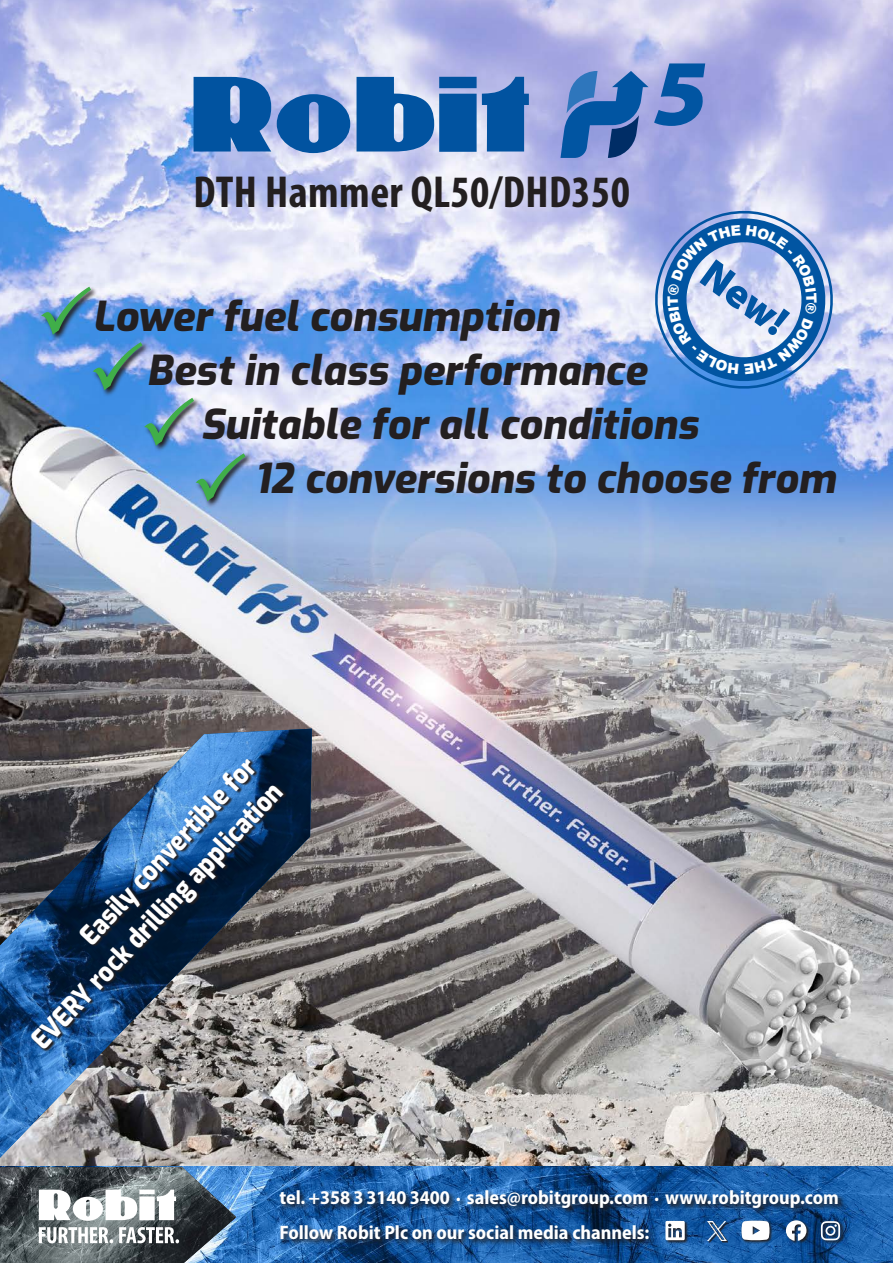
<style>
.page{position:relative;width:893px;height:1263px;background:#fff}
.page>*{position:absolute;margin:0;border:0;box-sizing:border-box;transform-origin:0 0}
.t1{font:900 94.5px "Myriad Pro";color:#0155a2}
.t2{font:700 condensed 45px "Myriad Pro";letter-spacing:.01em;color:#231f20}
.t3{font:900 42.15px "Myriad Pro";color:#0155a2}
.t4{font:italic 800 40.95px "Exo";color:#231f20}
.t5{font:800 27px/36px "Exo";color:#fff;text-align:right;scale:.9 1}
.t6{font:700 semi-condensed 19.5px/34.5px "Myriad Pro";color:#fff}
</style>
<div class="page">
<img style="left:0;top:0;width:893px;height:1167px">
<img style="left:236px;top:1167px;width:657px;height:96px">
<svg style="left:0;top:1167px;width:236px;height:96px"></svg>
<svg style="left:194px;top:77px;width:77px;height:75px;background:#1c63ab"></svg>
<svg style="left:277px;top:94px;width:73px;height:59px;background:#3b76b7"></svg>
<svg style="left:357px;top:77px;width:172px;height:75px;background:#3774b4"></svg>
<svg style="left:560px;top:71px;width:89px;height:87px;background:#4e79bb"></svg>
<svg style="left:278px;top:1189px;width:568px;height:57px;background:#184b85"></svg>
<svg style="left:665px;top:1220px;width:24px;height:24px"></svg>
<svg style="left:665px;top:1221px;width:20px;height:19px"></svg>
<svg style="left:708px;top:1222px;width:20px;height:20px"></svg>
<img style="left:708px;top:1221px;width:19px;height:19px">
<svg style="left:741px;top:1220px;width:103px;height:25px"></svg>
<svg style="left:741px;top:1221px;width:28px;height:19px"></svg>
<svg style="left:786px;top:1220px;width:20px;height:21px"></svg>
<svg style="left:821px;top:1221px;width:19px;height:19px"></svg>
<img style="left:0;top:729px;width:312px;height:429px">
<svg style="left:31px;top:759px;width:256px;height:293px;background:#3a5069"></svg>
<svg style="left:195px;top:452px;width:58px;height:56px"></svg>
<svg style="left:39px;top:286px;width:208px;height:217px;background:#83addc"></svg>
<svg style="left:645px;top:201px;width:198px;height:194px;background:#83a6d8"></svg>
<h2 class="t2" style="left:194px;top:164px;width:438px">DTH Hammer QL50/DHD350</h2>
<h1 class="t1" style="left:650px;top:30px;width:72px">5</h1>
<h3 class="t3" style="left:722px;top:246px;width:98px;rotate:36deg">New!</h3>
<h3 class="t4" style="left:92px;top:285px;width:468px">Lower fuel consumption</h3>
<h3 class="t4" style="left:146px;top:339px;width:501px">Best in class performance</h3>
<h3 class="t4" style="left:200px;top:393px;width:499px">Suitable for all conditions</h3>
<h3 class="t4" style="left:254px;top:447px;width:583px">12 conversions to choose from</h3>
<h3 class="t5" style="left:-4px;top:1007px;width:394px;rotate:-47deg">Easily convertible for<br>EVERY rock drilling application</h3>
<p class="t6" style="left:279px;top:1180px;width:561px">tel. +358 3 3140 3400 . sales@robitgroup.com . www.robitgroup.com<br>Follow Robit Plc on our social media channels:</p>
</div>
